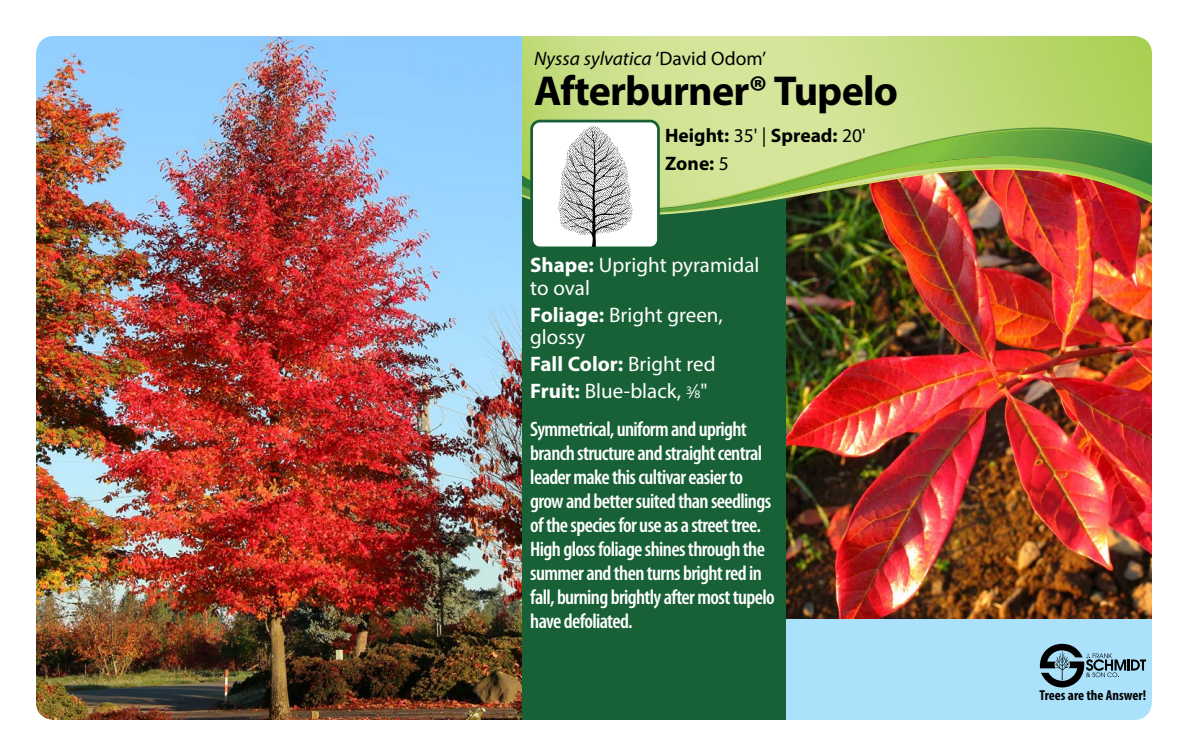
<style>
.page{position:relative;width:1188px;height:756px;background:#fff}
.page>*{position:absolute;margin:0;border:0;box-sizing:border-box;transform-origin:0 0}
.t1{font:700 42px "Myriad Pro";letter-spacing:-.02em;color:#000}
.t2{font:600 condensed 21px/24px "Myriad Pro";letter-spacing:-.03em;color:#fff}
.t3{font:21px/22.5px "Myriad Pro";color:#fff}
.t4{font:700 19.5px/28.5px "Myriad Pro";color:#000}
.t5{font:italic 19.5px "Myriad Pro";color:#000}
.t6{font:700 condensed 14.4px "Myriad Pro";color:#000}
.s1{font-style:normal}
.s2{font-weight:400}
.s3{font-weight:700}
.s4{font-size:11.55px}
</style>
<div class="page">
<div style="left:786px;top:618px;width:366px;height:102px;background:#abe1fa"></div>
<div style="left:522px;top:160px;width:264px;height:560px;background:#186136"></div>
<img style="left:786px;top:236px;width:366px;height:382px">
<svg style="left:522px;top:36px;width:630px;height:89px;background:#c6dd82"></svg>
<svg style="left:522px;top:125px;width:630px;height:109px;background:#a8ba6b"></svg>
<img style="left:522px;top:218px;width:630px;height:13px">
<img style="left:522px;top:141px;width:630px;height:77px">
<svg style="left:1040px;top:644px;width:106px;height:44px;background:#7aa1b3"></svg>
<img style="left:36px;top:36px;width:486px;height:684px">
<div style="left:532px;top:121px;width:126px;height:127px;background:#fff;border-radius:8px"></div>
<img style="left:558px;top:126px;width:75px;height:119px">
<div style="left:530px;top:120px;width:130px;height:129px;border:3px solid #186136;border-radius:8px"></div>
<p class="t5" style="left:534px;top:46px;width:233px">Nyssa sylvatica <span class="s1">‘David Odom’</span></p>
<h1 class="t1" style="left:534px;top:64px;width:365px">Afterburner® Tupelo</h1>
<p class="t4" style="left:665px;top:120px;width:202px">Height: <span class="s2">35' |</span> Spread: <span class="s2">20'<br></span>Zone: <span class="s2">5</span></p>
<p class="t3" style="left:530px;top:254px;width:231px"><span class="s3">Shape:</span> Upright pyramidal to oval</p>
<p class="t3" style="left:530px;top:303px;width:194px"><span class="s3">Foliage:</span> Bright green, glossy</p>
<p class="t3" style="left:530px;top:350px;width:187px;line-height:27px"><span class="s3">Fall Color:</span> Bright red<br><span class="s3">Fruit:</span> Blue-black, <sup>3</sup>⁄<span class="s4">8</span>"</p>
<p class="t2" style="left:530px;top:417px;width:246px">Symmetrical, uniform and upright branch structure and straight central leader make this cultivar easier to grow and better suited than seedlings of the species for use as a street tree.<br>High gloss foliage shines through the summer and then turns bright red in fall, burning brightly after most tupelo have defoliated.</p>
<p class="t6" style="left:1040px;top:686px;width:108px">Trees are the Answer!</p>
</div>
